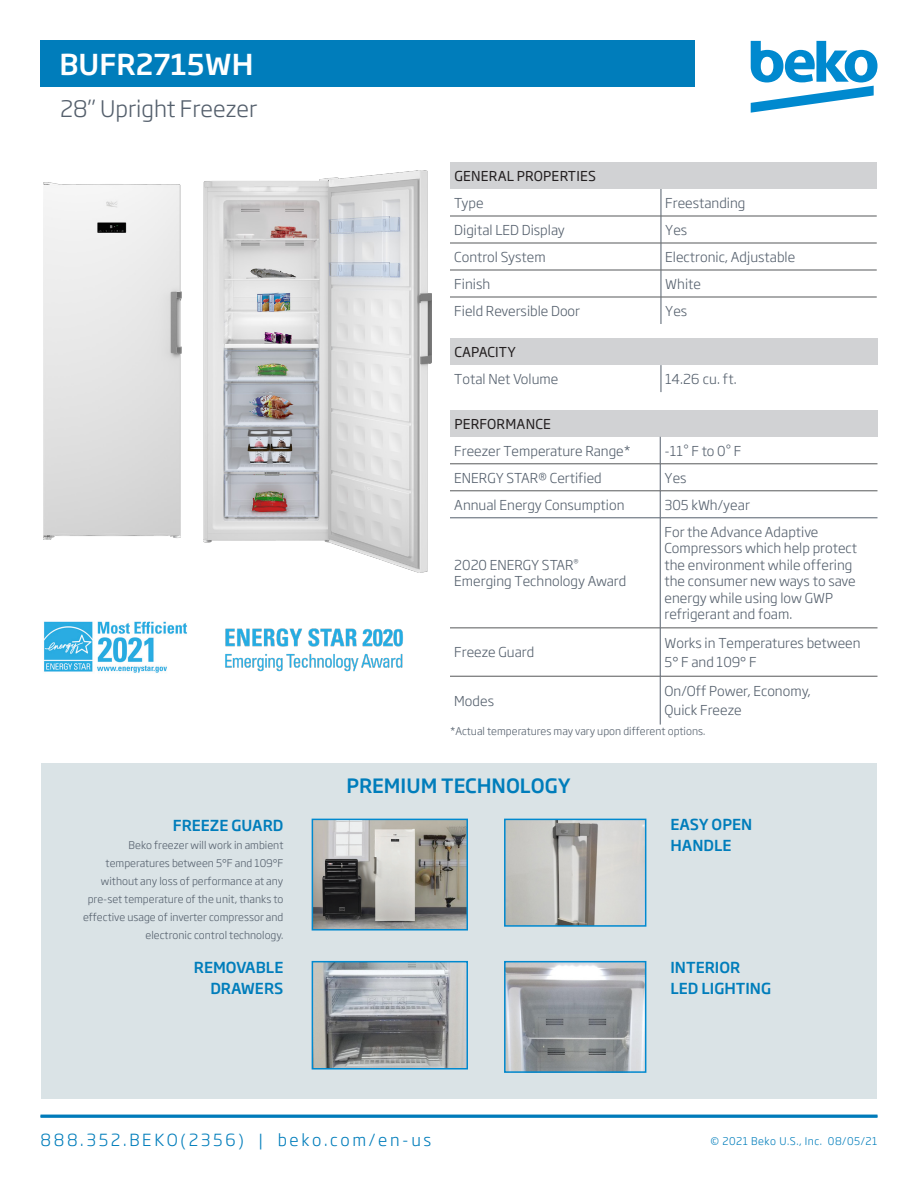
<style>
.page{position:relative;width:918px;height:1188px;background:#fff}
.page>*{position:absolute;margin:0;border:0;box-sizing:border-box;transform-origin:0 0}
.PRODUCT_-_model_numb{font:500 28.5px "Soho Gothic Pro";color:#fff}
.chart_details{font:300 22.5px "Soho Gothic Pro";color:#545f6c}
.PRODUCT_-_feature_ti{font:500 19.5px "Soho Gothic Pro";color:#007dbb}
.t1{font:300 16.5px "Soho Gothic Pro";letter-spacing:.16em;color:#007dbb}
.PRODUCT_-_feature_ti-2{font:500 15px/21px "Soho Gothic Pro";color:#007dbb}
.chart_details-2{font:300 13.5px/16.5px "Soho Gothic Pro";color:#545f6c}
.chart_title{font:13.5px "Soho Gothic Pro";letter-spacing:.015em;color:#231f20}
.PRODUCT_-_feature_de{font:300 10.5px/18px "Soho Gothic Pro";color:#545f6c;text-align:right}
.chart_details-3{font:300 10.5px "Soho Gothic Pro";color:#545f6c}
.t2{font:300 10.5px "Soho Gothic Pro";letter-spacing:.05em;color:#007dbb}
.s1{font-family:"Helvetica";font-weight:400}
</style>
<div class="page">
<hr style="left:40px;top:1115px;width:838px;height:2px;background:#007bba">
<div style="left:450px;top:162px;width:427px;height:27px;background:#d1d2d4"></div>
<svg style="left:661px;top:189px;width:1px;height:135px"></svg>
<hr style="left:450px;top:216px;width:211px;height:1px;background:#57585a">
<hr style="left:661px;top:216px;width:216px;height:1px;background:#57585a">
<hr style="left:450px;top:243px;width:211px;height:1px;background:#57585a">
<hr style="left:661px;top:243px;width:216px;height:1px;background:#57585a">
<hr style="left:450px;top:270px;width:211px;height:1px;background:#57585a">
<hr style="left:661px;top:270px;width:216px;height:1px;background:#57585a">
<hr style="left:450px;top:297px;width:211px;height:1px;background:#57585a">
<hr style="left:661px;top:297px;width:216px;height:1px;background:#57585a">
<div style="left:41px;top:764px;width:836px;height:335px;background:#dae3e6"></div>
<img style="left:507px;top:964px;width:136px;height:106px">
<div style="left:504px;top:961px;width:142px;height:112px;border:2px solid #0089cf"></div>
<img style="left:315px;top:964px;width:150px;height:103px">
<div style="left:312px;top:961px;width:156px;height:109px;border:2px solid #0089cf"></div>
<img style="left:315px;top:822px;width:150px;height:106px">
<div style="left:312px;top:819px;width:156px;height:112px;border:2px solid #0089cf"></div>
<img style="left:507px;top:822px;width:136px;height:102px">
<div style="left:504px;top:819px;width:142px;height:108px;border:2px solid #0089cf"></div>
<div style="left:40px;top:41px;width:655px;height:46px;background:#007dbb"></div>
<svg style="left:751px;top:41px;width:127px;height:72px"></svg>
<hr style="left:40px;top:1116px;width:838px;height:2px;background:#007bba">
<div style="left:450px;top:338px;width:428px;height:27px;background:#d1d2d4"></div>
<svg style="left:661px;top:365px;width:1px;height:27px"></svg>
<div style="left:450px;top:410px;width:428px;height:27px;background:#d1d2d4"></div>
<hr style="left:450px;top:518px;width:210px;height:1px;background:#545f6c">
<hr style="left:660px;top:518px;width:218px;height:1px;background:#545f6c">
<hr style="left:660px;top:518px;width:1px;height:110px;background:#545f6c">
<hr style="left:450px;top:491px;width:210px;height:1px;background:#57585a">
<hr style="left:660px;top:491px;width:218px;height:1px;background:#57585a">
<hr style="left:450px;top:628px;width:210px;height:1px;background:#57585a">
<hr style="left:660px;top:628px;width:218px;height:1px;background:#57585a">
<hr style="left:450px;top:676px;width:210px;height:1px;background:#57585a">
<hr style="left:660px;top:676px;width:218px;height:1px;background:#57585a">
<hr style="left:660px;top:628px;width:1px;height:48px;background:#545f6c">
<hr style="left:660px;top:676px;width:1px;height:49px;background:#545f6c">
<svg style="left:660px;top:437px;width:1px;height:81px"></svg>
<hr style="left:450px;top:464px;width:210px;height:1px;background:#57585a">
<hr style="left:660px;top:464px;width:218px;height:1px;background:#57585a">
<img style="left:44px;top:621px;width:143px;height:52px">
<img style="left:225px;top:628px;width:178px;height:44px">
<img style="left:203px;top:170px;width:229px;height:402px">
<img style="left:44px;top:182px;width:138px;height:357px">
<p class="PRODUCT_-_model_numb" style="left:59px;top:46px;width:196px">BUFR2715WH</p>
<p class="chart_details" style="left:60px;top:94px;width:199px">28” Upright Freezer</p>
<p class="PRODUCT_-_feature_ti-2" style="left:173px;top:815px;width:112px">FREEZE GUARD</p>
<p class="PRODUCT_-_feature_de" style="left:101px;top:836px;width:184px">Beko freezer will work in ambient temperatures between 5°F and 109°F without any loss of performance at any</p>
<p class="PRODUCT_-_feature_de" style="left:83px;top:890px;width:202px">pre-set temperature of the unit, thanks to effective usage of inverter compressor and electronic control technology.</p>
<p class="PRODUCT_-_feature_ti-2" style="left:194px;top:956px;width:91px;text-align:right">REMOVABLE<br>DRAWERS</p>
<p class="chart_title" style="left:454px;top:165px;width:143px">GENERAL PROPERTIES</p>
<p class="chart_details-2" style="left:454px;top:194px;width:31px">Type</p>
<p class="chart_details-2" style="left:665px;top:194px;width:82px">Freestanding</p>
<p class="chart_details-2" style="left:454px;top:221px;width:112px">Digital LED Display</p>
<p class="chart_details-2" style="left:665px;top:221px;width:24px">Yes</p>
<p class="chart_details-2" style="left:454px;top:248px;width:93px">Control System</p>
<p class="chart_details-2" style="left:665px;top:248px;width:131px">Electronic, Adjustable</p>
<p class="chart_details-2" style="left:454px;top:275px;width:37px">Finish</p>
<p class="chart_details-2" style="left:665px;top:275px;width:37px">White</p>
<p class="chart_details-2" style="left:454px;top:302px;width:127px">Field Reversible Door</p>
<p class="chart_details-2" style="left:665px;top:302px;width:24px">Yes</p>
<p class="chart_title" style="left:454px;top:341px;width:63px">CAPACITY</p>
<p class="chart_details-2" style="left:454px;top:371px;width:106px">Total Net Volume</p>
<p class="chart_details-2" style="left:665px;top:371px;width:73px">14.26 cu. ft.</p>
<p class="chart_title" style="left:454px;top:413px;width:98px">PERFORMANCE</p>
<p class="chart_details-2" style="left:454px;top:442px;width:178px">Freezer Temperature Range*</p>
<p class="chart_details-2" style="left:665px;top:442px;width:78px">-11<span class="s1">°</span> F to 0<span class="s1">°</span> F</p>
<p class="chart_details-2" style="left:454px;top:469px;width:149px">ENERGY STAR® Certified</p>
<p class="chart_details-2" style="left:665px;top:469px;width:24px">Yes</p>
<p class="chart_details-2" style="left:454px;top:496px;width:172px">Annual Energy Consumption</p>
<p class="chart_details-2" style="left:665px;top:496px;width:87px">305 kWh/year</p>
<p class="chart_details-2" style="left:454px;top:557px;width:174px">2020 ENERGY STAR<sup>®<br></sup>Emerging Technology Award</p>
<p class="chart_details-2" style="left:665px;top:524px;width:194px">For the Advance Adaptive<br>Compressors which help protect the environment while offering the consumer new ways to save energy while using low GWP refrigerant and foam.</p>
<p class="chart_details-2" style="left:454px;top:644px;width:82px">Freeze Guard</p>
<p class="chart_details-2" style="left:665px;top:633px;width:198px;line-height:19.5px">Works in Temperatures between<br>5° F and 109° F</p>
<p class="chart_details-2" style="left:454px;top:692px;width:41px">Modes</p>
<p class="chart_details-2" style="left:665px;top:683px;width:148px">On/Off Power, Economy,</p>
<p class="chart_details-2" style="left:665px;top:702px;width:79px">Quick Freeze</p>
<p class="chart_details-3" style="left:450px;top:725px;width:257px">*Actual temperatures may vary upon different options.</p>
<p class="PRODUCT_-_feature_ti" style="left:346px;top:773px;width:226px">PREMIUM TECHNOLOGY</p>
<p class="PRODUCT_-_feature_ti-2" style="left:670px;top:814px;width:83px">EASY OPEN<br>HANDLE</p>
<p class="PRODUCT_-_feature_ti-2" style="left:671px;top:956px;width:102px">INTERIOR<br>LED LIGHTING</p>
<p class="t1" style="left:40px;top:1130px;width:392px">888.352.BEKO(2356) | beko.com/en-us</p>
<p class="t2" style="left:710px;top:1134px;width:169px">© 2021 Beko U.S., Inc. 08/05/21</p>
</div>
